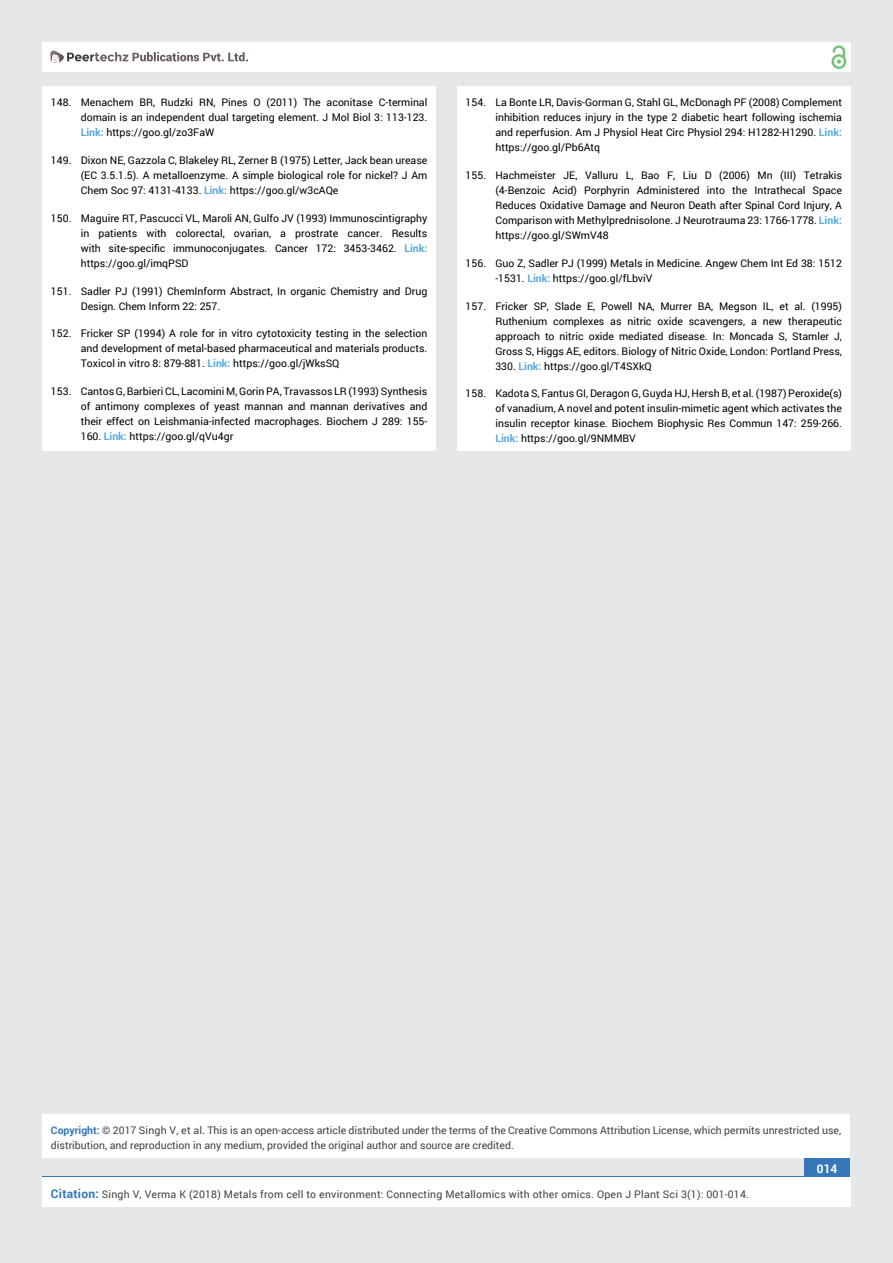
<style>
.page{position:relative;width:893px;height:1263px;background:#e6e7e8}
.page>*{position:absolute;margin:0;border:0;box-sizing:border-box;transform-origin:0 0}
.t1{font:700 12px "Roboto";color:#fff}
.t2{font:10.5px/15px "Roboto";color:#000;text-align:justify}
.t3{font:10.5px/15px "Roboto";color:#414042}
.t4{font:10.5px "Roboto";letter-spacing:.02em;color:#414042}
.s1{font-weight:700;color:#56a8dd}
.s2{font-weight:700;color:#3676b9}
.s3{color:#0e0e0e}
.s4{font-weight:700;font-size:12px;color:#3676b9}
</style>
<div class="page">
<div style="left:42px;top:43px;width:808px;height:29px;background:#fff"></div>
<div style="left:831px;top:54px;width:15px;height:15px;border:2px solid #74c273;border-radius:50%"></div>
<svg style="left:831px;top:45px;width:15px;height:19px"></svg>
<div style="left:804px;top:1157px;width:46px;height:43px;background:#3676b9"></div>
<svg style="left:49px;top:50px;width:199px;height:14px"></svg>
<div style="left:42px;top:1177px;width:809px;height:30px;background:#fff"></div>
<div style="left:42px;top:1115px;width:808px;height:43px;background:#fff"></div>
<div style="left:42px;top:87px;width:394px;height:364px;background:#fff"></div>
<div style="left:457px;top:87px;width:393px;height:364px;background:#fff"></div>
<p class="t2" style="left:81px;top:95px;width:348px;text-indent:-30px">148. Menachem BR, Rudzki RN, Pines O (2011) The aconitase C-terminal domain is an independent dual targeting element. J Mol Biol 3: 113-123.<br><span class="s1">Link:</span> https://goo.gl/zo3FaW</p>
<p class="t2" style="left:81px;top:152px;width:348px;text-indent:-30px">149. Dixon NE, Gazzola C, Blakeley RL, Zerner B (1975) Letter, Jack bean urease (EC 3.5.1.5). A metalloenzyme. A simple biological role for nickel? J Am Chem Soc 97: 4131-4133. <span class="s1">Link:</span> https://goo.gl/w3cAQe</p>
<p class="t2" style="left:81px;top:210px;width:348px;text-indent:-30px">150. Maguire RT, Pascucci VL, Maroli AN, Gulfo JV (1993) Immunoscintigraphy in patients with colorectal, ovarian, a prostrate cancer. Results with site-specific immunoconjugates. Cancer 172: 3453-3462. <span class="s1">Link: </span>https://goo.gl/imqPSD</p>
<p class="t2" style="left:81px;top:283px;width:348px;text-indent:-30px">151. Sadler PJ (1991) ChemInform Abstract, In organic Chemistry and Drug<br>Design. Chem Inform 22: 257.</p>
<p class="t2" style="left:81px;top:326px;width:348px;text-indent:-30px">152. Fricker SP (1994) A role for in vitro cytotoxicity testing in the selection and development of metal-based pharmaceutical and materials products.<br>Toxicol in vitro 8: 879-881. <span class="s1">Link:</span> https://goo.gl/jWksSQ</p>
<p class="t2" style="left:81px;top:383px;width:348px;text-indent:-30px">153. Cantos G, Barbieri CL, Lacomini M, Gorin PA, Travassos LR (1993) Synthesis of antimony complexes of yeast mannan and mannan derivatives and their effect on Leishmania-infected macrophages. Biochem J 289: 155- 160. <span class="s1">Link:</span> https://goo.gl/qVu4gr</p>
<p class="t2" style="left:495px;top:95px;width:348px;text-indent:-30px">154. La Bonte LR, Davis-Gorman G, Stahl GL, McDonagh PF (2008) Complement inhibition reduces injury in the type 2 diabetic heart following ischemia and reperfusion. Am J Physiol Heat Circ Physiol 294: H1282-H1290. <span class="s1">Link: </span>https://goo.gl/Pb6Atq</p>
<p class="t2" style="left:495px;top:167px;width:348px;text-indent:-30px">155. Hachmeister JE, Valluru L, Bao F, Liu D (2006) Mn (III) Tetrakis (4-Benzoic Acid) Porphyrin Administered into the Intrathecal Space Reduces Oxidative Damage and Neuron Death after Spinal Cord Injury, A Comparison with Methylprednisolone. J Neurotrauma 23: 1766-1778. <span class="s1">Link: </span>https://goo.gl/SWmV48</p>
<p class="t2" style="left:495px;top:255px;width:348px;text-indent:-30px">156. Guo Z, Sadler PJ (1999) Metals in Medicine. Angew Chem Int Ed 38: 1512 -1531. <span class="s1">Link:</span> https://goo.gl/fLbviV</p>
<p class="t2" style="left:495px;top:298px;width:348px;text-indent:-30px">157. Fricker SP, Slade E, Powell NA, Murrer BA, Megson IL, et al. (1995)<br>Ruthenium complexes as nitric oxide scavengers, a new therapeutic approach to nitric oxide mediated disease. In: Moncada S, Stamler J, Gross S, Higgs AE, editors. Biology of Nitric Oxide, London: Portland Press, 330. <span class="s1">Link:</span> https://goo.gl/T4SXkQ</p>
<p class="t2" style="left:495px;top:386px;width:348px;text-indent:-30px">158. Kadota S, Fantus GI, Deragon G, Guyda HJ, Hersh B, et al. (1987) Peroxide(s) of vanadium, A novel and potent insulin-mimetic agent which activates the insulin receptor kinase. Biochem Biophysic Res Commun 147: 259-266.<br><span class="s1">Link:</span> https://goo.gl/9NMMBV</p>
<p class="t3" style="left:51px;top:1123px;width:792px"><span class="s2">Copyright:</span> © 2017 Singh V, et al<span class="s3">.</span> This is an open-access article distributed under the terms of the Creative Commons Attribution License, which permits unrestricted use, distribution, and reproduction in any medium, provided the original author and source are credited.</p>
<p class="t4" style="left:51px;top:1187px;width:699px"><span class="s4">Citation:</span> Singh V, Verma K (2018) Metals from cell to environment: Connecting Metallomics with other omics. Open J Plant Sci 3(1): 001-014.</p>
<p class="t1" style="left:817px;top:1161px;width:22px">014</p>
</div>
